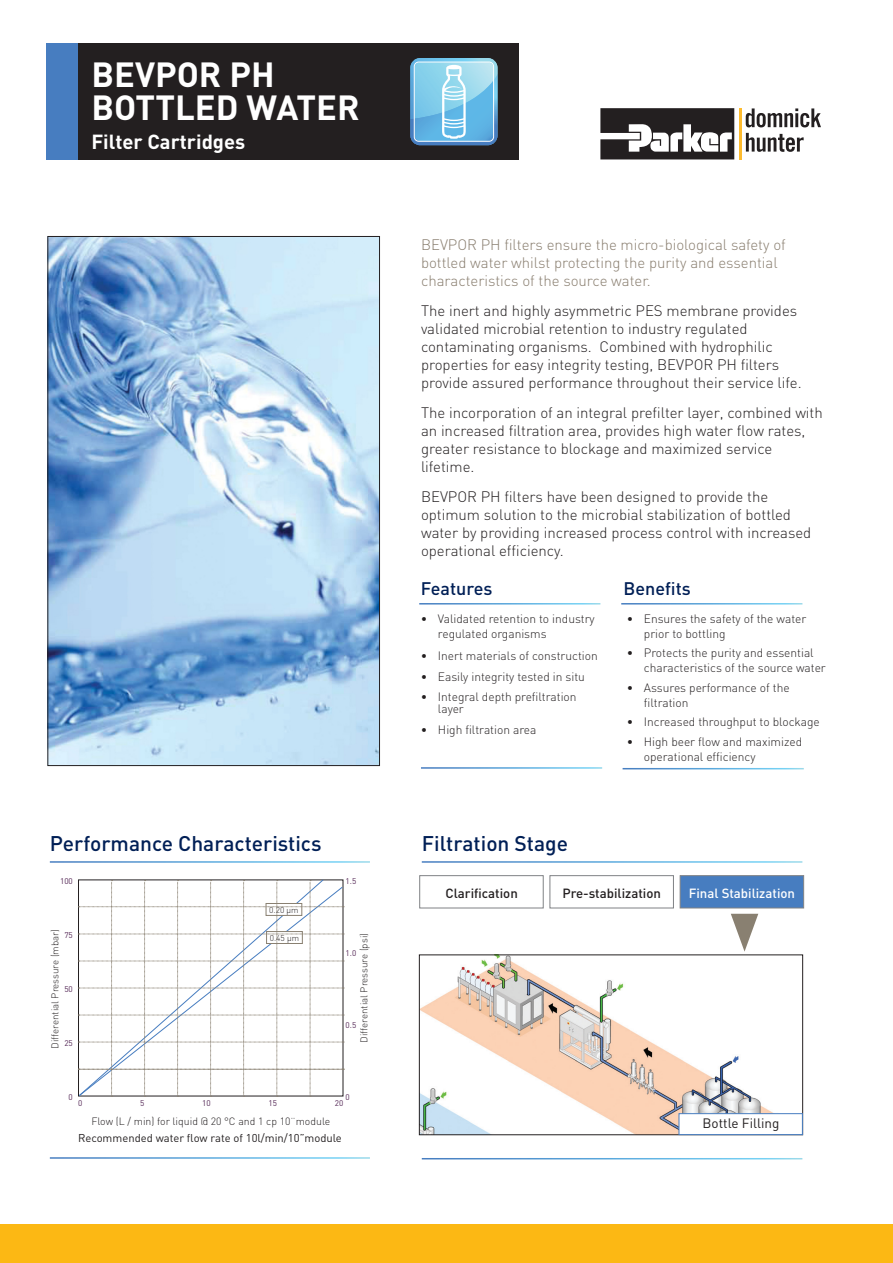
<style>
.page{position:relative;width:893px;height:1263px;background:#fff}
.page>*{position:absolute;margin:0;border:0;box-sizing:border-box;transform-origin:0 0}
.t1{font:700 34.5px/33px "DIN";color:#fff}
.t2{font:500 21px "DIN";color:#001f56}
.t3{font:700 20.1px "DIN";color:#fff}
.t4{font:500 18px "DIN";color:#001f56}
.t5{font:300 15px/18px "DIN";color:#231f20}
.t6{font:300 15px/18px "DIN";color:#887d6e}
.t7{font:13.5px "DIN";color:#231f20}
.t8{font:500 13.2px "DIN";color:#231f20}
.t9{font:500 13.2px "DIN";color:#fff}
.t10{font:300 12px/15px "DIN";color:#231f20}
.t11{font:11.25px "DIN";color:#231f20}
.t12{font:300 10.5px "DIN";color:#231f20}
.t13{font:300 9.75px "DIN";color:#231f20}
.t14{font:300 8.4px "DIN";color:#231f20}
.t15{font:8.1px "DIN";color:#542755}
</style>
<div class="page">
<div style="left:419px;top:875px;width:125px;height:33px;border:1px solid #808285"></div>
<div style="left:549px;top:875px;width:125px;height:33px;border:1px solid #808285"></div>
<div style="left:680px;top:875px;width:124px;height:33px;background:#477dc0;border:1px solid #808285"></div>
<svg style="left:731px;top:914px;width:27px;height:38px"></svg>
<img style="left:421px;top:957px;width:353px;height:176px">
<div style="left:419px;top:955px;width:384px;height:180px;border:1px solid #231f20"></div>
<div style="left:679px;top:1113px;width:124px;height:22px;background:#fff;border:1px solid #477dc0"></div>
<svg style="left:78px;top:880px;width:266px;height:217px"></svg>
<svg style="left:746px;top:108px;width:75px;height:19px"></svg>
<svg style="left:746px;top:133px;width:58px;height:19px"></svg>
<svg style="left:600px;top:108px;width:134px;height:51px"></svg>
<hr style="left:739px;top:108px;width:3px;height:51px;background:#fdbb2e">
<div style="left:48px;top:43px;width:471px;height:116px;background:#231f20"></div>
<div style="left:46px;top:43px;width:32px;height:116px;background:#477dc0"></div>
<svg style="left:410px;top:58px;width:87px;height:87px;background:#84c5e6"></svg>
<img style="left:50px;top:238px;width:328px;height:526px">
<div style="left:0;top:1225px;width:893px;height:38px;background:#fcb814"></div>
<p class="t1" style="left:91px;top:56px;width:270px">BEVPOR PH<br>BOTTLED WATER</p>
<p class="t3" style="left:91px;top:128px;width:155px">Filter Cartridges</p>
<p class="t6" style="left:421px;top:236px;width:366px">BEVPOR PH filters ensure the micro-biological safety of bottled water whilst protecting the purity and essential characteristics of the source water.</p>
<p class="t5" style="left:421px;top:302px;width:382px">The inert and highly asymmetric PES membrane provides validated microbial retention to industry regulated contaminating organisms. Combined with hydrophilic properties for easy integrity testing, BEVPOR PH filters provide assured performance throughout their service life.</p>
<p class="t5" style="left:421px;top:404px;width:403px">The incorporation of an integral prefilter layer, combined with an increased filtration area, provides high water flow rates, greater resistance to blockage and maximized service lifetime.</p>
<p class="t5" style="left:421px;top:488px;width:392px">BEVPOR PH filters have been designed to provide the optimum solution to the microbial stabilization of bottled water by providing increased process control with increased operational efficiency.</p>
<p class="t4" style="left:421px;top:577px;width:73px">Features</p>
<p class="t4" style="left:624px;top:577px;width:69px">Benefits</p>
<p class="t10" style="left:438px;top:611px;width:158px;text-indent:-17px">• Validated retention to industry regulated organisms</p>
<p class="t10" style="left:421px;top:648px;width:178px">• Inert materials of construction</p>
<p class="t10" style="left:421px;top:669px;width:165px">• Easily integrity tested in situ</p>
<p class="t10" style="left:438px;top:690px;width:140px;line-height:12px;text-indent:-17px">• Integral depth prefiltration layer</p>
<p class="t10" style="left:421px;top:722px;width:117px">• High filtration area</p>
<p class="t10" style="left:644px;top:611px;width:164px;text-indent:-17px">• Ensures the safety of the water prior to bottling</p>
<p class="t10" style="left:644px;top:645px;width:183px;text-indent:-17px">• Protects the purity and essential characteristics of the source water</p>
<p class="t10" style="left:644px;top:680px;width:147px;text-indent:-17px">• Assures performance of the filtration</p>
<p class="t10" style="left:627px;top:714px;width:195px">• Increased throughput to blockage</p>
<p class="t10" style="left:644px;top:734px;width:160px;text-indent:-17px">• High beer flow and maximized operational efficiency</p>
<p class="t2" style="left:50px;top:830px;width:273px">Performance Characteristics</p>
<p class="t2" style="left:422px;top:830px;width:148px">Filtration Stage</p>
<p class="t8" style="left:445px;top:885px;width:74px">Clarification</p>
<p class="t8" style="left:562px;top:885px;width:100px">Pre-stabilization</p>
<p class="t9" style="left:689px;top:885px;width:108px">Final Stabilization</p>
<p class="t15" style="left:60px;top:876px;width:14px">100</p>
<p class="t15" style="left:346px;top:876px;width:12px">1.5</p>
<p class="t14" style="left:269px;top:905px;width:31px">0.20 µm</p>
<p class="t14" style="left:270px;top:933px;width:31px">0.45 µm</p>
<p class="t13" style="left:49px;top:1049px;width:121px;rotate:-90deg">Differential Pressure (mbar)</p>
<p class="t13" style="left:358px;top:1042px;width:111px;rotate:-90deg">Differential Pressure (psi)</p>
<p class="t15" style="left:64px;top:930px;width:10px">75</p>
<p class="t15" style="left:346px;top:948px;width:12px">1.0</p>
<p class="t15" style="left:64px;top:984px;width:10px">50</p>
<p class="t15" style="left:346px;top:1020px;width:12px">0.5</p>
<p class="t15" style="left:64px;top:1038px;width:10px">25</p>
<p class="t15" style="left:69px;top:1092px;width:6px">0</p>
<p class="t15" style="left:346px;top:1092px;width:6px">0</p>
<p class="t15" style="left:78px;top:1098px;width:6px">0</p>
<p class="t15" style="left:140px;top:1098px;width:6px">5</p>
<p class="t15" style="left:202px;top:1098px;width:10px">10</p>
<p class="t15" style="left:269px;top:1098px;width:10px">15</p>
<p class="t15" style="left:335px;top:1098px;width:10px">20</p>
<p class="t12" style="left:91px;top:1115px;width:240px">Flow (L / min) for liquid @ 20 °C and 1 cp 10¨module</p>
<p class="t11" style="left:78px;top:1131px;width:265px">Recommended water flow rate of 10l/min/10”module</p>
<p class="t7" style="left:703px;top:1114px;width:78px">Bottle Filling</p>
</div>
